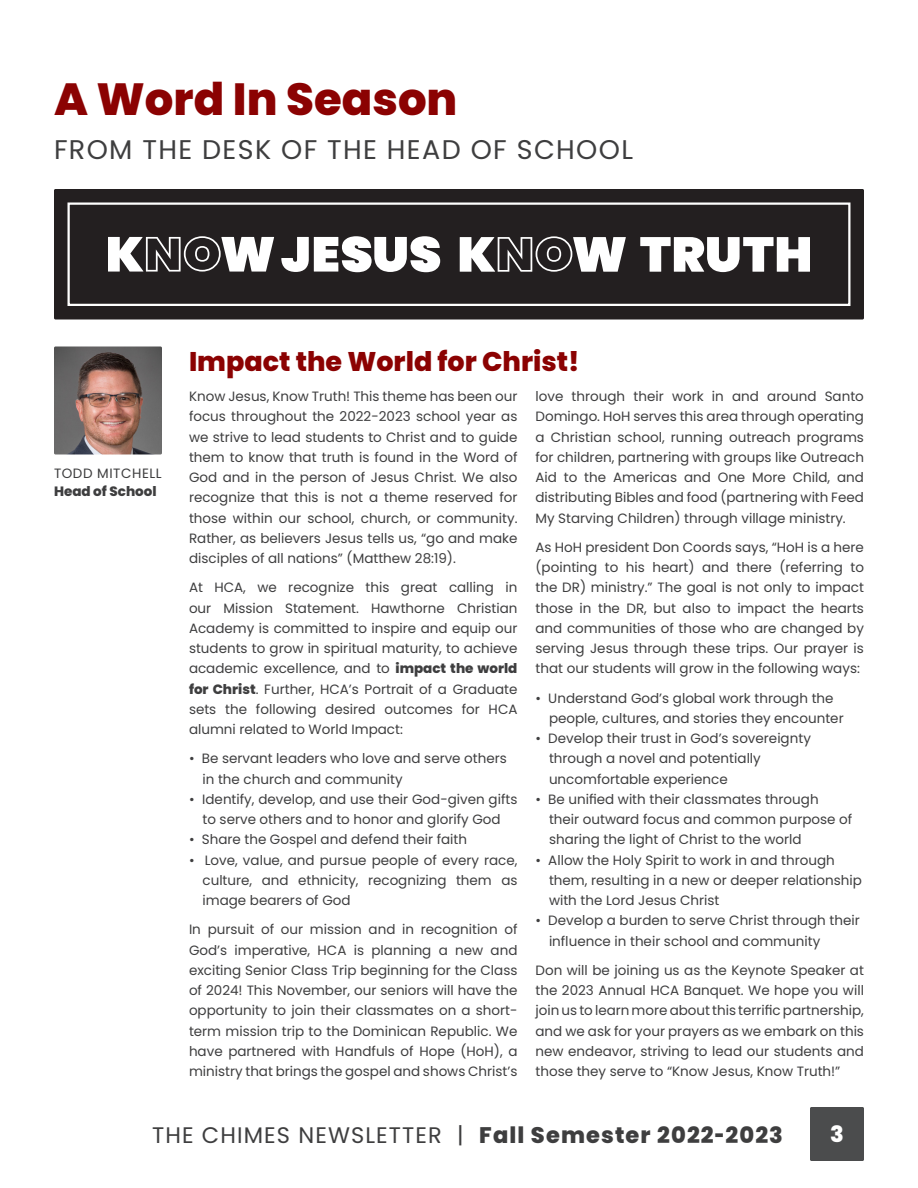
<style>
.page{position:relative;width:918px;height:1188px;background:#fff}
.page>*{position:absolute;margin:0;border:0;box-sizing:border-box;transform-origin:0 0}
.t1{font:800 45px "Poppins";color:#8b0202}
.t2{font:27px "Poppins";letter-spacing:.05em;color:#3e3e3f}
.t3{font:800 27px "Poppins";color:#8b0202}
.t4{font:800 22.5px "Poppins";letter-spacing:.05em;color:#3e3e3f}
.t5{font:800 22.5px "Poppins";color:#fff}
.t6{font:13.5px/20.2px "Poppins";color:#3e3e3f;text-align:justify}
.t7{font:13.5px "Poppins";letter-spacing:.04em;color:#3e3e3f}
.t8{font:800 13.5px "Poppins";color:#3e3e3f}
.s1{font-weight:800}
.s2{font-weight:400}
</style>
<div class="page">
<div style="left:810px;top:1107px;width:54px;height:54px;background:#4b4c4d;border-radius:2px"></div>
<img style="left:54px;top:346px;width:108px;height:108px">
<div style="left:54px;top:189px;width:810px;height:131px;background:#231f20;border-radius:2px"></div>
<svg style="left:108px;top:236px;width:332px;height:36px"></svg>
<svg style="left:460px;top:236px;width:350px;height:36px"></svg>
<div style="left:68px;top:202px;width:782px;height:104px;border:2px solid #fff"></div>
<p class="t1" style="left:54px;top:73px;width:405px">A Word In Season</p>
<p class="t2" style="left:54px;top:134px;width:581px">FROM THE DESK OF THE HEAD OF SCHOOL</p>
<p class="t7" style="left:54px;top:466px;width:109px">TODD MITCHELL</p>
<p class="t8" style="left:54px;top:484px;width:104px">Head of School</p>
<p class="t3" style="left:189px;top:346px;width:392px">Impact the World for Christ!</p>
<p class="t6" style="left:189px;top:386px;width:330px">Know Jesus, Know Truth! This theme has been our focus throughout the 2022-2023 school year as we strive to lead students to Christ and to guide them to know that truth is found in the Word of God and in the person of Jesus Christ. We also recognize that this is not a theme reserved for those within our school, church, or community.<br>Rather, as believers Jesus tells us, “go and make disciples of all nations” (Matthew 28:19).</p>
<p class="t6" style="left:189px;top:578px;width:330px">At HCA, we recognize this great calling in our Mission Statement. Hawthorne Christian Academy is committed to inspire and equip our students to grow in spiritual maturity, to achieve academic excellence, and to <span class="s1">impact the world for Christ</span>. Further, HCA’s Portrait of a Graduate sets the following desired outcomes for HCA alumni related to World Impact:</p>
<p class="t6" style="left:202px;top:749px;width:306px;text-indent:-14px">• Be servant leaders who love and serve others in the church and community</p>
<p class="t6" style="left:189px;top:789px;width:330px;text-align:center">• Identify, develop, and use their God-given gifts to serve others and to honor and glorify God</p>
<p class="t6" style="left:189px;top:830px;width:280px">• Share the Gospel and defend their faith</p>
<p class="t6" style="left:202px;top:850px;width:317px;text-indent:-14px">• Love, value, and pursue people of every race, culture, and ethnicity, recognizing them as image bearers of God</p>
<p class="t6" style="left:189px;top:920px;width:330px">In pursuit of our mission and in recognition of God’s imperative, HCA is planning a new and exciting Senior Class Trip beginning for the Class of 2024! This November, our seniors will have the opportunity to join their classmates on a short&shy;term mission trip to the Dominican Republic. We have partnered with Handfuls of Hope (HoH), a ministry that brings the gospel and shows Christ’s</p>
<p class="t6" style="left:536px;top:386px;width:330px">love through their work in and around Santo Domingo. HoH serves this area through operating a Christian school, running outreach programs for children, partnering with groups like Outreach Aid to the Americas and One More Child, and distributing Bibles and food (partnering with Feed My Starving Children) through village ministry.</p>
<p class="t6" style="left:536px;top:537px;width:330px">As HoH president Don Coords says, “HoH is a here (pointing to his heart) and there (referring to the DR) ministry.” The goal is not only to impact those in the DR, but also to impact the hearts and communities of those who are changed by serving Jesus through these trips. Our prayer is that our students will grow in the following ways:</p>
<p class="t6" style="left:549px;top:688px;width:296px;text-indent:-14px">• Understand God’s global work through the people, cultures, and stories they encounter</p>
<p class="t6" style="left:549px;top:728px;width:263px;text-align:left;text-indent:-14px">• Develop their trust in God’s sovereignty through a novel and potentially uncomfortable experience</p>
<p class="t6" style="left:549px;top:789px;width:305px;text-align:left;text-indent:-14px">• Be unified with their classmates through their outward focus and common purpose of sharing the light of Christ to the world</p>
<p class="t6" style="left:549px;top:850px;width:314px;text-align:left;text-indent:-14px">• Allow the Holy Spirit to work in and through them, resulting in a new or deeper relationship with the Lord Jesus Christ</p>
<p class="t6" style="left:549px;top:911px;width:312px;text-indent:-14px">• Develop a burden to serve Christ through their influence in their school and community</p>
<p class="t6" style="left:536px;top:960px;width:330px">Don will be joining us as the Keynote Speaker at the 2023 Annual HCA Banquet. We hope you will join us to learn more about this terrific partnership, and we ask for your prayers as we embark on this new endeavor, striving to lead our students and those they serve to “Know Jesus, Know Truth!”</p>
<h3 class="t4" style="left:152px;top:1122px;width:632px"><span class="s2">THE CHIMES NEWSLETTER |</span> Fall Semester 2022-2023</h3>
<h3 class="t5" style="left:830px;top:1121px;width:15px">3</h3>
</div>
